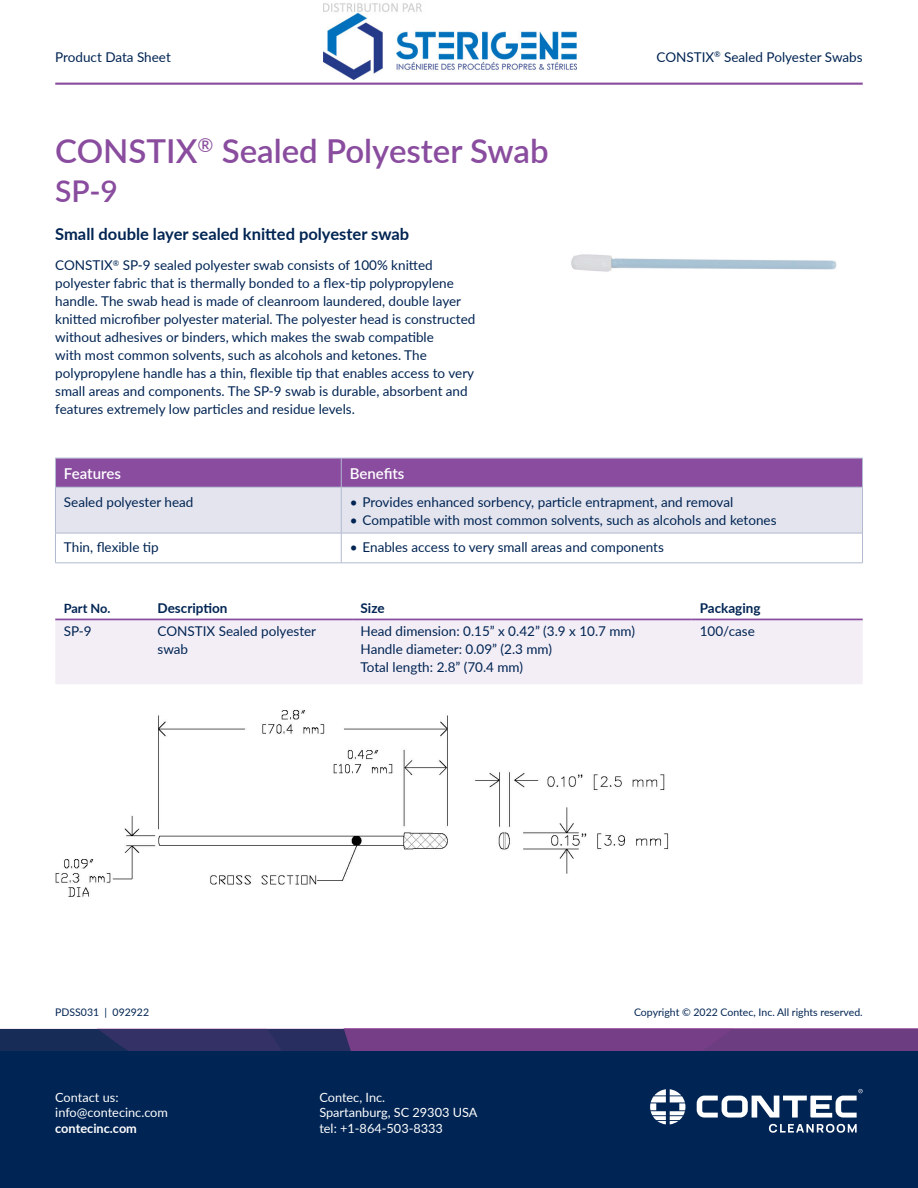
<style>
.page{position:relative;width:918px;height:1188px;background:#fff}
.page>*{position:absolute;margin:0;border:0;box-sizing:border-box;transform-origin:0 0}
.Main_heading{font:600 33px "Lato";color:#894c9e}
.Main_heading-2{font:600 30px "Lato";color:#894c9e}
.Sub_heading{font:700 16.5px "Lato";color:#002453}
.Table_heading-white{font:600 15px "Lato";color:#fff}
.Body{font:13.5px/18px "Lato";color:#002453}
.Packaging_table_text{font:13.5px/18px "Lato";color:#002453}
.Table_text{font:13.5px "Lato";color:#002453}
.t1{font:700 13.5px "Lato";color:#002453}
.t2{font:12.75px/15.3px "Lato";color:#fff}
.t3{font:700 12.75px "Lato";color:#fff}
._04__Body_text{font:700 12.75px "Lato";letter-spacing:-.005em;color:#002453}
.t4{font:10.5px "Lato";color:#002453}
</style>
<div class="page">
<div style="left:0;top:1039px;width:918px;height:149px;background:#002453"></div>
<svg style="left:769px;top:1124px;width:88px;height:9px"></svg>
<svg style="left:697px;top:1089px;width:166px;height:29px"></svg>
<svg style="left:650px;top:1089px;width:35px;height:35px"></svg>
<svg style="left:0;top:1029px;width:918px;height:21px;background:#563876"></svg>
<hr style="left:55px;top:83px;width:808px;height:2px;background:#894c9e">
<svg style="left:55px;top:458px;width:808px;height:75px;background:#bfa9ce"></svg>
<hr style="left:55px;top:487px;width:286px;height:1px;background:#b3bad0">
<hr style="left:55px;top:487px;width:1px;height:46px;background:#b3bad0">
<hr style="left:341px;top:487px;width:522px;height:1px;background:#b3bad0">
<hr style="left:341px;top:487px;width:1px;height:46px;background:#b3bad0">
<hr style="left:862px;top:487px;width:1px;height:46px;background:#b3bad0">
<hr style="left:55px;top:533px;width:286px;height:1px;background:#b3bad0">
<hr style="left:55px;top:533px;width:1px;height:30px;background:#b3bad0">
<hr style="left:341px;top:533px;width:522px;height:1px;background:#b3bad0">
<hr style="left:341px;top:533px;width:1px;height:30px;background:#b3bad0">
<hr style="left:862px;top:533px;width:1px;height:30px;background:#b3bad0">
<hr style="left:55px;top:563px;width:286px;height:1px;background:#b3bad0">
<hr style="left:341px;top:563px;width:522px;height:1px;background:#b3bad0">
<div style="left:55px;top:620px;width:808px;height:64px;background:#f3eef6"></div>
<hr style="left:55px;top:619px;width:94px;height:1px;background:#894c9e">
<hr style="left:149px;top:619px;width:203px;height:1px;background:#894c9e">
<hr style="left:352px;top:619px;width:339px;height:1px;background:#894c9e">
<hr style="left:691px;top:619px;width:172px;height:1px;background:#894c9e">
<img style="left:571px;top:254px;width:266px;height:18px">
<img style="left:55px;top:710px;width:614px;height:187px">
<img style="left:323px;top:3px;width:254px;height:77px">
<p class="Body" style="left:55px;top:47px;width:117px">Product Data Sheet</p>
<p class="Main_heading" style="left:55px;top:127px;width:495px">CONSTIX<sup>®</sup> Sealed Polyester Swab</p>
<p class="Main_heading-2" style="left:55px;top:169px;width:64px">SP-9</p>
<p class="Sub_heading" style="left:55px;top:221px;width:356px">Small double layer sealed knitted polyester swab</p>
<p class="Body" style="left:55px;top:256px;width:422px">CONSTIX<sup>®</sup> SP-9 sealed polyester swab consists of 100% knitted polyester fabric that is thermally bonded to a flex-tip polypropylene handle. The swab head is made of cleanroom laundered, double layer knitted microfiber polyester material. The polyester head is constructed without adhesives or binders, which makes the swab compatible<br>with most common solvents, such as alcohols and ketones. The polypropylene handle has a thin, flexible tip that enables access to very small areas and components. The SP-9 swab is durable, absorbent and features extremely low particles and residue levels.</p>
<p class="Body" style="left:657px;top:47px;width:208px">CONSTIX<sup>®</sup> Sealed Polyester Swabs</p>
<p class="Table_heading-white" style="left:64px;top:462px;width:58px">Features</p>
<p class="Table_heading-white" style="left:350px;top:462px;width:56px">Benefits</p>
<p class="Table_text" style="left:64px;top:492px;width:131px">Sealed polyester head</p>
<p class="Body" style="left:350px;top:492px;width:385px">• Provides enhanced sorbency, particle entrapment, and removal</p>
<p class="Body" style="left:350px;top:510px;width:428px">• Compatible with most common solvents, such as alcohols and ketones</p>
<p class="Table_text" style="left:64px;top:538px;width:96px">Thin, flexible tip</p>
<p class="Body" style="left:350px;top:538px;width:316px">• Enables access to very small areas and components</p>
<p class="_04__Body_text" style="left:64px;top:599px;width:48px">Part No.</p>
<p class="t1" style="left:158px;top:598px;width:71px">Description</p>
<p class="t1" style="left:361px;top:598px;width:26px">Size</p>
<p class="t1" style="left:700px;top:598px;width:62px">Packaging</p>
<p class="Packaging_table_text" style="left:64px;top:621px;width:29px">SP-9</p>
<p class="Packaging_table_text" style="left:158px;top:621px;width:160px">CONSTIX Sealed polyester swab</p>
<p class="Packaging_table_text" style="left:361px;top:621px;width:276px">Head dimension: 0.15” x 0.42” (3.9 x 10.7 mm)</p>
<p class="Packaging_table_text" style="left:700px;top:621px;width:57px">100/case</p>
<p class="Packaging_table_text" style="left:361px;top:639px;width:193px">Handle diameter: 0.09” (2.3 mm)</p>
<p class="Packaging_table_text" style="left:361px;top:657px;width:164px">Total length: 2.8” (70.4 mm)</p>
<p class="t4" style="left:55px;top:1005px;width:95px">PDSS031 | 092922</p>
<p class="t4" style="left:634px;top:1005px;width:230px">Copyright © 2022 Contec, Inc. All rights reserved.</p>
<p class="t2" style="left:55px;top:1089px;width:114px">Contact us: info@contecinc.com</p>
<p class="t3" style="left:55px;top:1119px;width:83px">contecinc.com</p>
<p class="t2" style="left:319px;top:1089px;width:160px">Contec, Inc.<br>Spartanburg, SC 29303 USA tel: +1-864-503-8333</p>
</div>
